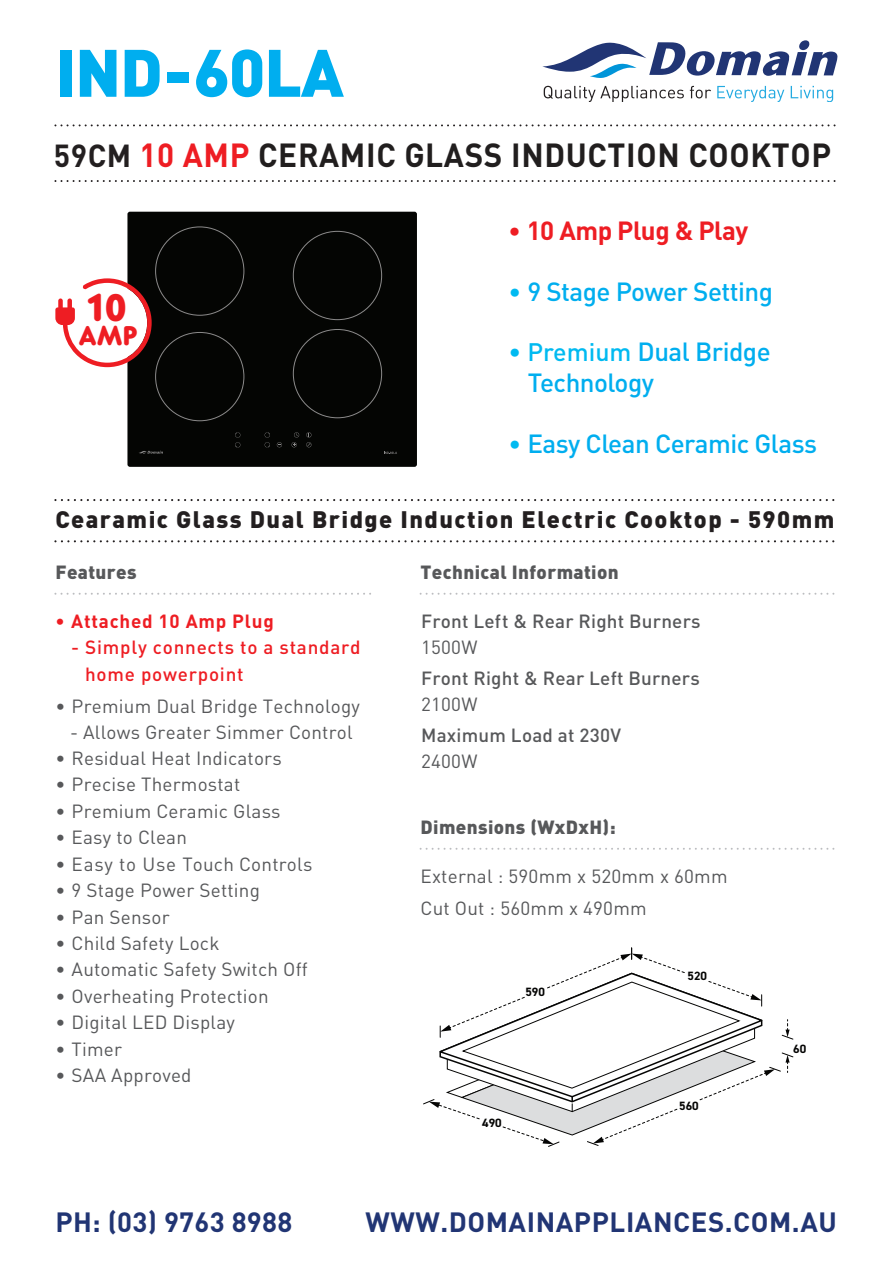
<style>
.page{position:relative;width:893px;height:1263px;background:#fff}
.page>*{position:absolute;margin:0;border:0;box-sizing:border-box;transform-origin:0 0}
.t1{font:900 65.85px "DIN Pro";letter-spacing:-.02em;color:#00aeef}
.t2{font:800 38.1px "Core Sans G Rounded";color:#ee1d23}
.t3{font:700 33px "DIN Pro";letter-spacing:.02em;color:#211e1e;scale:.95 1}
.t4{font:700 27.6px "DIN Pro";letter-spacing:.02em;color:#213574}
.t5{font:800 27px "Core Sans G Rounded";color:#ee1d23}
.t6{font:500 25.95px/30.6px "DIN Pro";letter-spacing:-.02em;color:#00aeef}
.t7{font:700 25.95px "DIN Pro";letter-spacing:-.02em;color:#ee1d23}
.t8{font:900 23.55px "DIN Pro";letter-spacing:.06em;color:#231f20}
.t9{font:18.9px/31.7px "DIN Pro";letter-spacing:.01em;color:#57585a}
.t10{font:500 18.9px "DIN Pro";letter-spacing:.01em;color:#57585a}
.t11{font:900 18.9px "DIN Pro";letter-spacing:.02em;color:#57585a}
.t12{font:500 18.9px/26.4px "DIN Pro";letter-spacing:.04em;color:#ee1d23}
.t13{font:700 18.9px "DIN Pro";letter-spacing:.04em;color:#ee1d23}
.t14{font:700 12px "DIN2014";color:#050504}
.s1{font-size:31.5px;color:#231f20}
.s2{color:#ee1d23}
.s3{font-size:25.05px}
.s4{font-size:25.05px;color:#00baf1}
</style>
<div class="page">
<svg style="left:55px;top:180px;width:781px;height:2px"></svg>
<svg style="left:55px;top:124px;width:781px;height:2px"></svg>
<svg style="left:55px;top:593px;width:316px;height:2px"></svg>
<svg style="left:55px;top:499px;width:780px;height:2px"></svg>
<svg style="left:55px;top:540px;width:780px;height:2px"></svg>
<svg style="left:421px;top:593px;width:414px;height:2px"></svg>
<svg style="left:542px;top:40px;width:296px;height:38px"></svg>
<svg style="left:544px;top:86px;width:140px;height:15px"></svg>
<svg style="left:690px;top:86px;width:21px;height:12px"></svg>
<svg style="left:717px;top:86px;width:67px;height:15px"></svg>
<svg style="left:791px;top:86px;width:42px;height:15px"></svg>
<div style="left:127px;top:212px;width:290px;height:255px;background:#040503;border-radius:2px"></div>
<svg style="left:265px;top:432px;width:5px;height:15px"></svg>
<svg style="left:235px;top:432px;width:5px;height:16px"></svg>
<svg style="left:277px;top:442px;width:5px;height:5px"></svg>
<svg style="left:291px;top:432px;width:8px;height:15px"></svg>
<svg style="left:306px;top:432px;width:5px;height:15px"></svg>
<svg style="left:139px;top:451px;width:24px;height:3px"></svg>
<svg style="left:384px;top:452px;width:13px;height:2px"></svg>
<svg style="left:421px;top:848px;width:414px;height:2px"></svg>
<svg style="left:423px;top:948px;width:371px;height:199px"></svg>
<svg style="left:55px;top:278px;width:97px;height:89px"></svg>
<h1 class="t1" style="left:55px;top:28px;width:290px">IND-60LA</h1>
<h3 class="t3" style="left:54px;top:132px;width:820px"><span class="s1">59CM</span> <span class="s2">10 AMP</span> CERAMIC GLASS INDUCTION COOKTOP</h3>
<h2 class="t2" style="left:84px;top:284px;width:45px">10</h2>
<h3 class="t5" style="left:79px;top:319px;width:61px">AMP</h3>
<h3 class="t7" style="left:508px;top:213px;width:241px"><span class="s3">•</span> 10 Amp Plug &amp; Play</h3>
<h3 class="t6" style="left:508px;top:275px;width:266px"><span class="s4">•</span> 9 Stage Power Setting</h3>
<h3 class="t6" style="left:528px;top:336px;width:244px;text-indent:-19px"><span class="s4">• Premium</span> Dual Bridge<br>Technology</h3>
<h3 class="t6" style="left:508px;top:427px;width:310px"><span class="s4">•</span> Easy Clean Ceramic Glass</h3>
<p class="t8" style="left:55px;top:504px;width:781px">Cearamic Glass Dual Bridge Induction Electric Cooktop - 590mm</p>
<p class="t11" style="left:55px;top:559px;width:83px">Features</p>
<p class="t13" style="left:55px;top:608px;width:220px">• Attached 10 Amp Plug</p>
<p class="t12" style="left:85px;top:633px;width:277px;text-indent:-14px">- Simply connects to a standard home powerpoint</p>
<p class="t9" style="left:55px;top:690px;width:306px">• Premium Dual Bridge Technology</p>
<p class="t9" style="left:70px;top:715px;width:284px">- Allows Greater Simmer Control</p>
<p class="t9" style="left:55px;top:742px;width:228px">• Residual Heat Indicators</p>
<p class="t9" style="left:55px;top:768px;width:186px">• Precise Thermostat</p>
<p class="t9" style="left:55px;top:794px;width:227px">• Premium Ceramic Glass</p>
<p class="t9" style="left:55px;top:821px;width:133px">• Easy to Clean</p>
<p class="t9" style="left:55px;top:847px;width:258px">• Easy to Use Touch Controls</p>
<p class="t9" style="left:55px;top:874px;width:206px">• 9 Stage Power Setting</p>
<p class="t9" style="left:55px;top:900px;width:116px">• Pan Sensor</p>
<p class="t9" style="left:55px;top:926px;width:166px">• Child Safety Lock</p>
<p class="t9" style="left:55px;top:953px;width:254px">• Automatic Safety Switch Off</p>
<p class="t9" style="left:55px;top:979px;width:215px">• Overheating Protection</p>
<p class="t9" style="left:55px;top:1006px;width:181px">• Digital LED Display</p>
<p class="t9" style="left:55px;top:1032px;width:68px">• Timer</p>
<p class="t9" style="left:55px;top:1058px;width:138px">• SAA Approved</p>
<p class="t11" style="left:421px;top:559px;width:200px">Technical Information</p>
<p class="t10" style="left:421px;top:608px;width:281px">Front Left &amp; Rear Right Burners</p>
<p class="t9" style="left:421px;top:630px;width:58px">1500W</p>
<p class="t10" style="left:421px;top:665px;width:280px">Front Right &amp; Rear Left Burners</p>
<p class="t9" style="left:421px;top:687px;width:58px">2100W</p>
<p class="t10" style="left:421px;top:723px;width:201px">Maximum Load at 230V</p>
<p class="t9" style="left:421px;top:745px;width:58px">2400W</p>
<p class="t11" style="left:421px;top:814px;width:197px">Dimensions (WxDxH):</p>
<p class="t9" style="left:421px;top:859px;width:309px">External : 590mm x 520mm x 60mm<br>Cut Out : 560mm x 490mm</p>
<p class="t14" style="left:525px;top:983px;width:21px">590</p>
<p class="t14" style="left:482px;top:1115px;width:21px">490</p>
<p class="t14" style="left:688px;top:968px;width:21px">520</p>
<p class="t14" style="left:679px;top:1098px;width:21px">560</p>
<p class="t14" style="left:793px;top:1040px;width:15px">60</p>
<h3 class="t4" style="left:56px;top:1203px;width:238px">PH: (03) 9763 8988</h3>
<h3 class="t4" style="left:365px;top:1203px;width:473px">WWW.DOMAINAPPLIANCES.COM.AU</h3>
</div>
